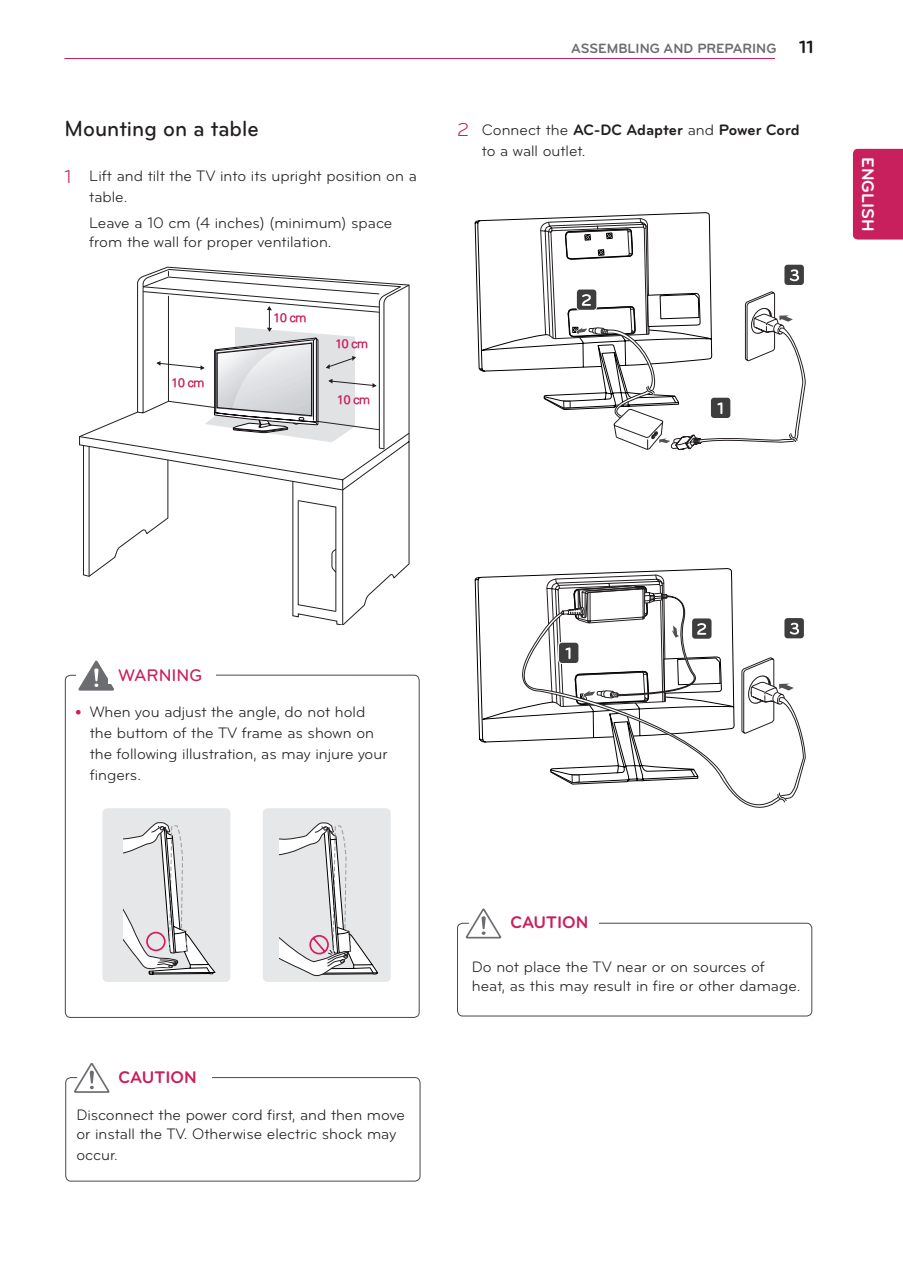
<style>
.page{position:relative;width:903px;height:1275px;background:#fff}
.page>*{position:absolute;margin:0;border:0;box-sizing:border-box;transform-origin:0 0}
.Title-2{font:500 22.75px "Bryant LG";color:#231f20;scale:.95 1}
.t1{font:700 17.5px "Bryant LG";color:#c8205d}
.t2{font:700 17.5px "Bryant LG";color:#fff}
.Title-warning{font:500 17.5px "Bryant LG";color:#c8205d}
.Body{font:15.75px/19.2px "Bryant LG";color:#231f20}
.Body-Bullet{font:15.75px/21px "Bryant LG";color:#231f20}
._1-Body{font:15.75px/21px "Bryant LG";color:#231f20}
._1-Body-2{font:15.75px/19.2px "Bryant LG";color:#231f20}
.t3{font:700 14px "Bryant LG";color:#6c6d70}
.t4{font:300 12.25px "Univers";letter-spacing:-.025em;color:#c8205d}
.s1{font-size:19.25px;color:#c8205d}
.s2{font-size:18.38px;color:#1a161a}
.s3{font-weight:700}
</style>
<div class="page">
<div style="left:853px;top:149px;width:50px;height:91px;background:#c8205d"></div>
<hr style="left:64px;top:58px;width:711px;height:1px;background:#c8205d">
<div style="left:457px;top:923px;width:355px;height:93px;border:1px solid #4c4649;border-radius:5px"></div>
<svg style="left:466px;top:908px;width:35px;height:30px"></svg>
<div style="left:500px;top:915px;width:99px;height:16px;background:#fff"></div>
<svg style="left:83px;top:269px;width:318px;height:356px"></svg>
<div style="left:65px;top:675px;width:355px;height:343px;border:1px solid #4c4649;border-radius:5px"></div>
<svg style="left:79px;top:661px;width:35px;height:30px"></svg>
<div style="left:65px;top:1077px;width:355px;height:104px;border:1px solid #4c4649;border-radius:5px"></div>
<svg style="left:74px;top:1063px;width:35px;height:30px"></svg>
<div style="left:108px;top:668px;width:107px;height:16px;background:#fff"></div>
<div style="left:109px;top:1069px;width:103px;height:16px;background:#fff"></div>
<div style="left:102px;top:808px;width:128px;height:174px;background:#e6e7e9;border-radius:5px"></div>
<div style="left:263px;top:808px;width:128px;height:174px;background:#e6e7e9;border-radius:5px"></div>
<svg style="left:123px;top:822px;width:93px;height:153px"></svg>
<svg style="left:279px;top:822px;width:99px;height:155px"></svg>
<svg style="left:475px;top:218px;width:65px;height:154px"></svg>
<svg style="left:540px;top:212px;width:265px;height:238px"></svg>
<svg style="left:475px;top:569px;width:258px;height:174px"></svg>
<svg style="left:501px;top:612px;width:304px;height:196px"></svg>
<svg style="left:777px;top:792px;width:10px;height:11px"></svg>
<svg style="left:546px;top:568px;width:176px;height:217px"></svg>
<div style="left:783px;top:617px;width:22px;height:22px;border:2px solid #fff;border-radius:3px"></div>
<div style="left:784px;top:618px;width:20px;height:20px;background:#3e3e3f;border-radius:3px"></div>
<svg style="left:790px;top:623px;width:9px;height:12px"></svg>
<p class="Title-2" style="left:64px;top:115px;width:206px">Mounting on a table</p>
<p class="_1-Body" style="left:89px;top:166px;width:329px;text-indent:-25px"><span class="s1">1</span> Lift and tilt the TV into its upright position on a table.</p>
<p class="_1-Body-2" style="left:89px;top:213px;width:305px">Leave a 10 cm (4 inches) (minimum) space from the wall for proper ventilation.</p>
<p class="t4" style="left:171px;top:375px;width:34px">10 cm</p>
<p class="t4" style="left:273px;top:310px;width:34px">10 cm</p>
<p class="t4" style="left:335px;top:336px;width:34px">10 cm</p>
<p class="t4" style="left:337px;top:392px;width:34px">10 cm</p>
<p class="t3" style="left:571px;top:40px;width:244px">ASSEMBLING AND PREPARING <span class="s2">11</span></p>
<p class="_1-Body" style="left:482px;top:119px;width:319px;text-indent:-25px"><span class="s1">2</span> Connect the <span class="s3">AC-DC Adapter</span> and <span class="s3">Power Cord </span>to a wall outlet.</p>
<p class="t2" style="left:879px;top:157px;width:76px;rotate:90deg">ENGLISH</p>
<p class="Title-warning" style="left:118px;top:664px;width:86px">WARNING</p>
<p class="Body-Bullet" style="left:90px;top:701px;width:299px">When you adjust the angle, do not hold the buttom of the TV frame as shown on the following illustration, as may injure your fingers.</p>
<p class="t1" style="left:119px;top:1066px;width:79px">CAUTION</p>
<p class="Body" style="left:76px;top:1105px;width:330px">Disconnect the power cord first, and then move or install the TV. Otherwise electric shock may</p>
<p class="Body" style="left:76px;top:1146px;width:43px">occur.</p>
<p class="t1" style="left:510px;top:912px;width:79px">CAUTION</p>
<p class="Body" style="left:472px;top:957px;width:330px">Do not place the TV near or on sources of heat, as this may result in fire or other damage.</p>
</div>
